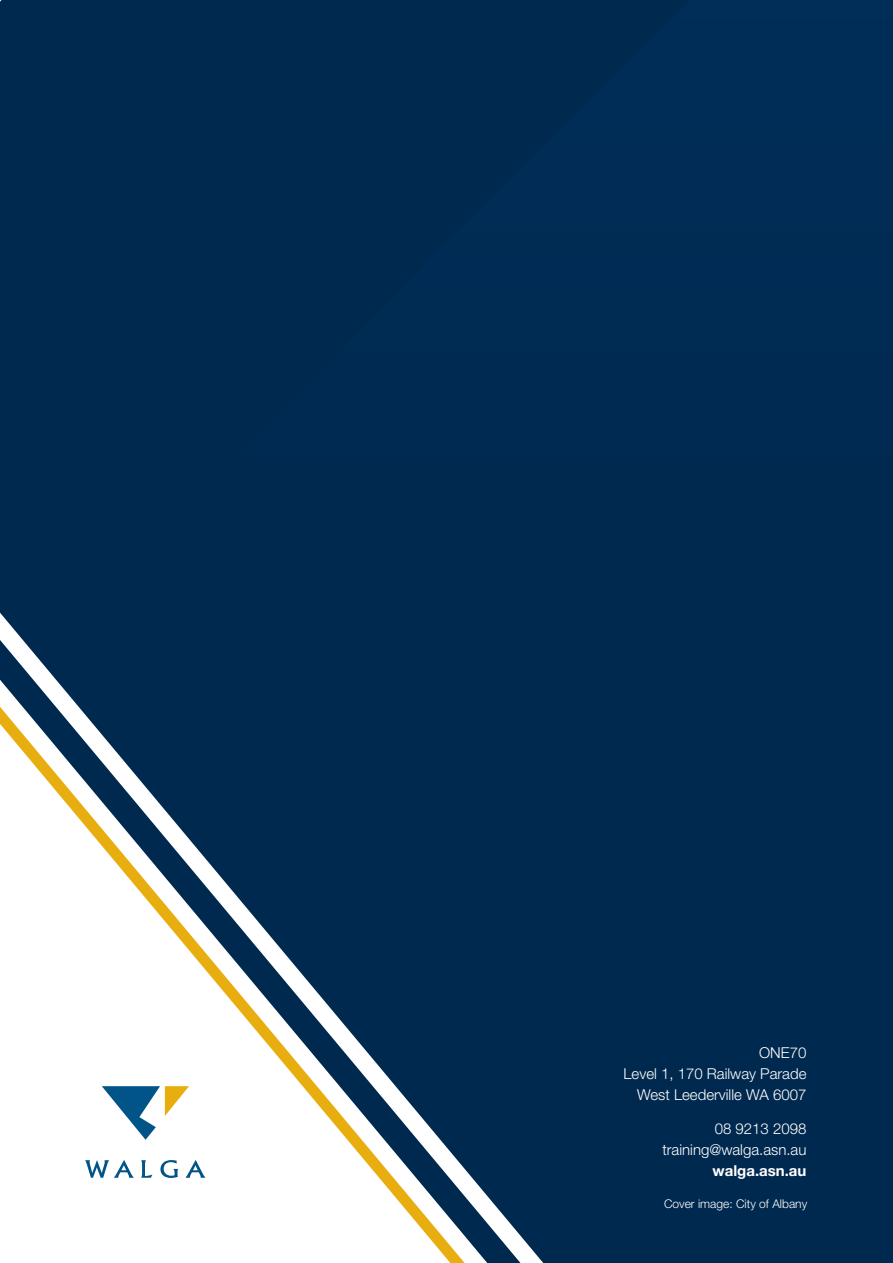
<style>
.page{position:relative;width:893px;height:1263px;background:#00294f}
.page>*{position:absolute;margin:0;border:0;box-sizing:border-box;transform-origin:0 0}
.Intro_Para{font:300 15px/21px "Helvetica Neue LT Pro";color:#fff;text-align:right}
.Intro_Para-2{font:700 15px "Helvetica Neue LT Pro";color:#fff}
.t1{font:300 12px "Helvetica Neue LT Pro";color:#fff}
</style>
<div class="page">
<div style="left:0;top:640px;width:520px;height:623px;background:#00294f"></div>
<svg style="left:0;top:707px;width:465px;height:556px"></svg>
<div style="left:121px;top:0;width:772px;height:569px;background:#002950"></div>
<svg style="left:160px;top:1160px;width:18px;height:18px"></svg>
<svg style="left:85px;top:1160px;width:49px;height:18px"></svg>
<svg style="left:185px;top:1160px;width:21px;height:18px"></svg>
<svg style="left:141px;top:1160px;width:11px;height:18px"></svg>
<svg style="left:100px;top:1085px;width:91px;height:56px"></svg>
<p class="Intro_Para" style="left:623px;top:1042px;width:184px">ONE70<br>Level 1, 170 Railway Parade</p>
<p class="Intro_Para" style="left:637px;top:1084px;width:171px">West Leederville WA 6007</p>
<p class="Intro_Para" style="left:715px;top:1117px;width:93px">08 9213 2098</p>
<p class="Intro_Para" style="left:662px;top:1138px;width:145px">training@walga.asn.au</p>
<p class="Intro_Para-2" style="left:713px;top:1161px;width:95px">walga.asn.au</p>
<p class="t1" style="left:664px;top:1196px;width:145px">Cover image: City of Albany</p>
</div>
